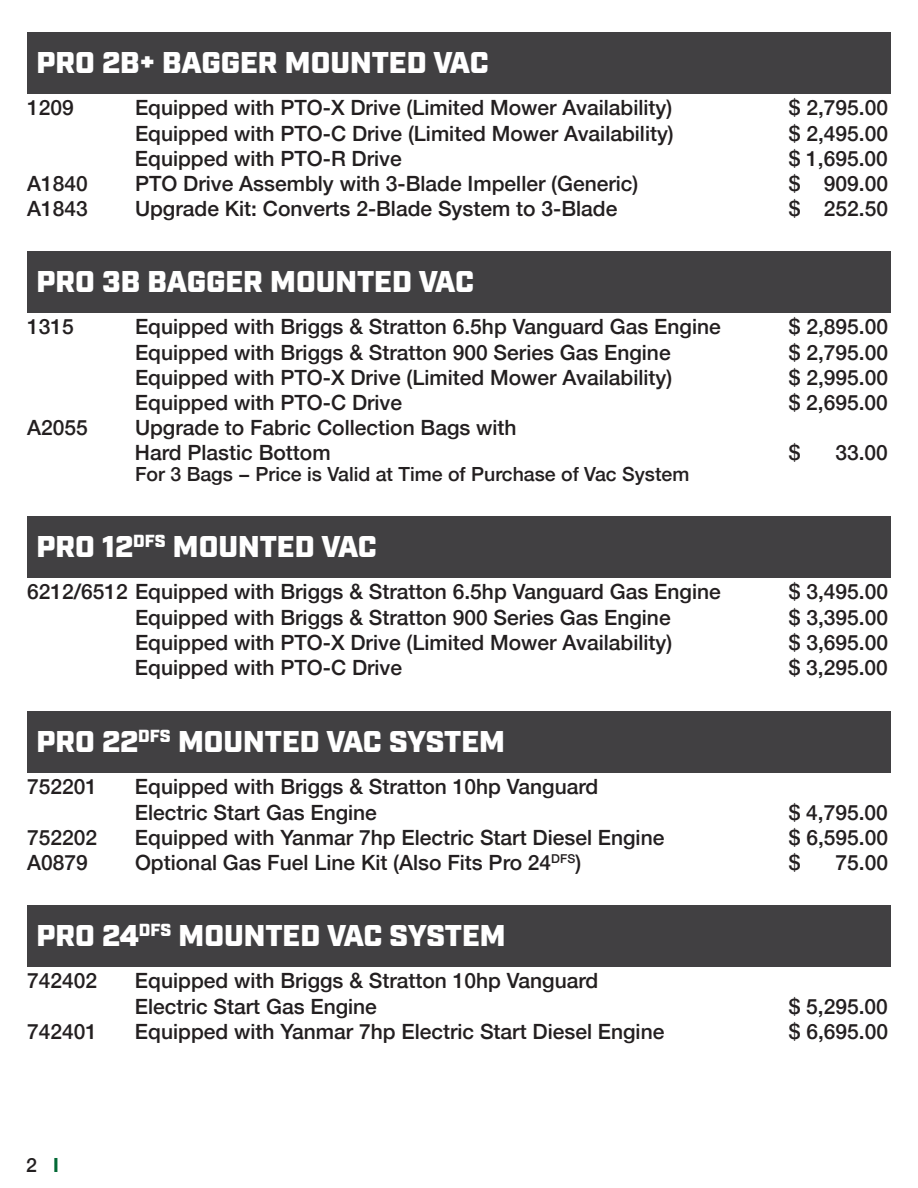
<style>
.page{position:relative;width:918px;height:1188px;background:#fff}
.page>*{position:absolute;margin:0;border:0;box-sizing:border-box;transform-origin:0 0}
.t1{font:900 30px "Industry";color:#fff}
.t2{font:500 21px/25.2px "Helvetica Neue";color:#231f20}
.t3{font:500 19.5px "Helvetica Neue";color:#231f20}
.s1{font-weight:700;color:#036936}
</style>
<div class="page">
<div style="left:27px;top:33px;width:864px;height:61px;background:#414042"></div>
<div style="left:27px;top:517px;width:864px;height:61px;background:#414042"></div>
<div style="left:27px;top:712px;width:864px;height:61px;background:#414042"></div>
<div style="left:27px;top:252px;width:864px;height:61px;background:#414042"></div>
<div style="left:27px;top:906px;width:864px;height:61px;background:#414042"></div>
<h1 class="t1" style="left:37px;top:44px;width:454px">PRO 2B+ BAGGER MOUNTED VAC</h1>
<p class="t2" style="left:27px;top:94px;width:48px">1209</p>
<p class="t2" style="left:135px;top:94px;width:539px">Equipped with PTO-X Drive (Limited Mower Availability)</p>
<p class="t2" style="left:789px;top:94px;width:101px">$ 2,795.00</p>
<p class="t2" style="left:135px;top:119px;width:540px">Equipped with PTO-C Drive (Limited Mower Availability)</p>
<p class="t2" style="left:789px;top:119px;width:101px">$ 2,495.00</p>
<p class="t2" style="left:135px;top:144px;width:268px">Equipped with PTO-R Drive</p>
<p class="t2" style="left:789px;top:144px;width:101px">$ 1,695.00</p>
<p class="t2" style="left:27px;top:169px;width:62px">A1840</p>
<p class="t2" style="left:135px;top:169px;width:505px">PTO Drive Assembly with 3-Blade Impeller (Generic)</p>
<p class="t2" style="left:789px;top:169px;width:101px">$ 909.00</p>
<p class="t2" style="left:27px;top:195px;width:62px">A1843</p>
<p class="t2" style="left:135px;top:195px;width:484px">Upgrade Kit: Converts 2-Blade System to 3-Blade</p>
<p class="t2" style="left:789px;top:195px;width:101px">$ 252.50</p>
<h1 class="t1" style="left:37px;top:263px;width:439px">PRO 3B BAGGER MOUNTED VAC</h1>
<p class="t2" style="left:27px;top:313px;width:48px">1315</p>
<p class="t2" style="left:135px;top:313px;width:587px">Equipped with Briggs &amp; Stratton 6.5hp Vanguard Gas Engine</p>
<p class="t2" style="left:789px;top:313px;width:101px">$ 2,895.00</p>
<p class="t2" style="left:135px;top:338px;width:537px">Equipped with Briggs &amp; Stratton 900 Series Gas Engine</p>
<p class="t2" style="left:789px;top:338px;width:101px">$ 2,795.00</p>
<p class="t2" style="left:135px;top:363px;width:539px">Equipped with PTO-X Drive (Limited Mower Availability)</p>
<p class="t2" style="left:789px;top:363px;width:101px">$ 2,995.00</p>
<p class="t2" style="left:135px;top:388px;width:269px">Equipped with PTO-C Drive</p>
<p class="t2" style="left:789px;top:388px;width:101px">$ 2,695.00</p>
<p class="t2" style="left:27px;top:413px;width:62px">A2055</p>
<p class="t2" style="left:135px;top:413px;width:383px">Upgrade to Fabric Collection Bags with<br>Hard Plastic Bottom</p>
<p class="t2" style="left:789px;top:439px;width:13px">$</p>
<p class="t2" style="left:835px;top:439px;width:54px">33.00</p>
<p class="t3" style="left:135px;top:459px;width:556px">For 3 Bags − Price is Valid at Time of Purchase of Vac System</p>
<h1 class="t1" style="left:37px;top:528px;width:342px">PRO 12<sup>DFS</sup> MOUNTED VAC</h1>
<p class="t2" style="left:27px;top:578px;width:695px">6212/6512 Equipped with Briggs &amp; Stratton 6.5hp Vanguard Gas Engine</p>
<p class="t2" style="left:789px;top:578px;width:101px">$ 3,495.00</p>
<p class="t2" style="left:135px;top:603px;width:537px">Equipped with Briggs &amp; Stratton 900 Series Gas Engine</p>
<p class="t2" style="left:789px;top:603px;width:101px">$ 3,395.00</p>
<p class="t2" style="left:135px;top:628px;width:539px">Equipped with PTO-X Drive (Limited Mower Availability)</p>
<p class="t2" style="left:789px;top:628px;width:101px">$ 3,695.00</p>
<p class="t2" style="left:135px;top:653px;width:269px">Equipped with PTO-C Drive</p>
<p class="t2" style="left:789px;top:653px;width:101px">$ 3,295.00</p>
<h1 class="t1" style="left:37px;top:723px;width:470px">PRO 22<sup>DFS</sup> MOUNTED VAC SYSTEM</h1>
<p class="t2" style="left:27px;top:773px;width:72px">752201</p>
<p class="t2" style="left:135px;top:773px;width:465px">Equipped with Briggs &amp; Stratton 10hp Vanguard<br>Electric Start Gas Engine</p>
<p class="t2" style="left:789px;top:798px;width:101px">$ 4,795.00</p>
<p class="t2" style="left:27px;top:823px;width:72px">752202</p>
<p class="t2" style="left:135px;top:823px;width:531px">Equipped with Yanmar 7hp Electric Start Diesel Engine</p>
<p class="t2" style="left:789px;top:823px;width:101px">$ 6,595.00</p>
<p class="t2" style="left:27px;top:848px;width:62px">A0879</p>
<p class="t2" style="left:135px;top:848px;width:448px">Optional Gas Fuel Line Kit (Also Fits Pro 24<sup>DFS</sup>)</p>
<p class="t2" style="left:789px;top:848px;width:13px">$</p>
<p class="t2" style="left:836px;top:848px;width:54px">75.00</p>
<h1 class="t1" style="left:37px;top:917px;width:471px">PRO 24<sup>DFS</sup> MOUNTED VAC SYSTEM</h1>
<p class="t2" style="left:27px;top:967px;width:72px">742402</p>
<p class="t2" style="left:135px;top:967px;width:465px">Equipped with Briggs &amp; Stratton 10hp Vanguard<br>Electric Start Gas Engine</p>
<p class="t2" style="left:789px;top:992px;width:101px">$ 5,295.00</p>
<p class="t2" style="left:27px;top:1017px;width:72px">742401</p>
<p class="t2" style="left:135px;top:1017px;width:531px">Equipped with Yanmar 7hp Electric Start Diesel Engine</p>
<p class="t2" style="left:789px;top:1017px;width:101px">$ 6,695.00</p>
<p class="t3" style="left:26px;top:1149px;width:34px">2 <span class="s1">I</span></p>
</div>
